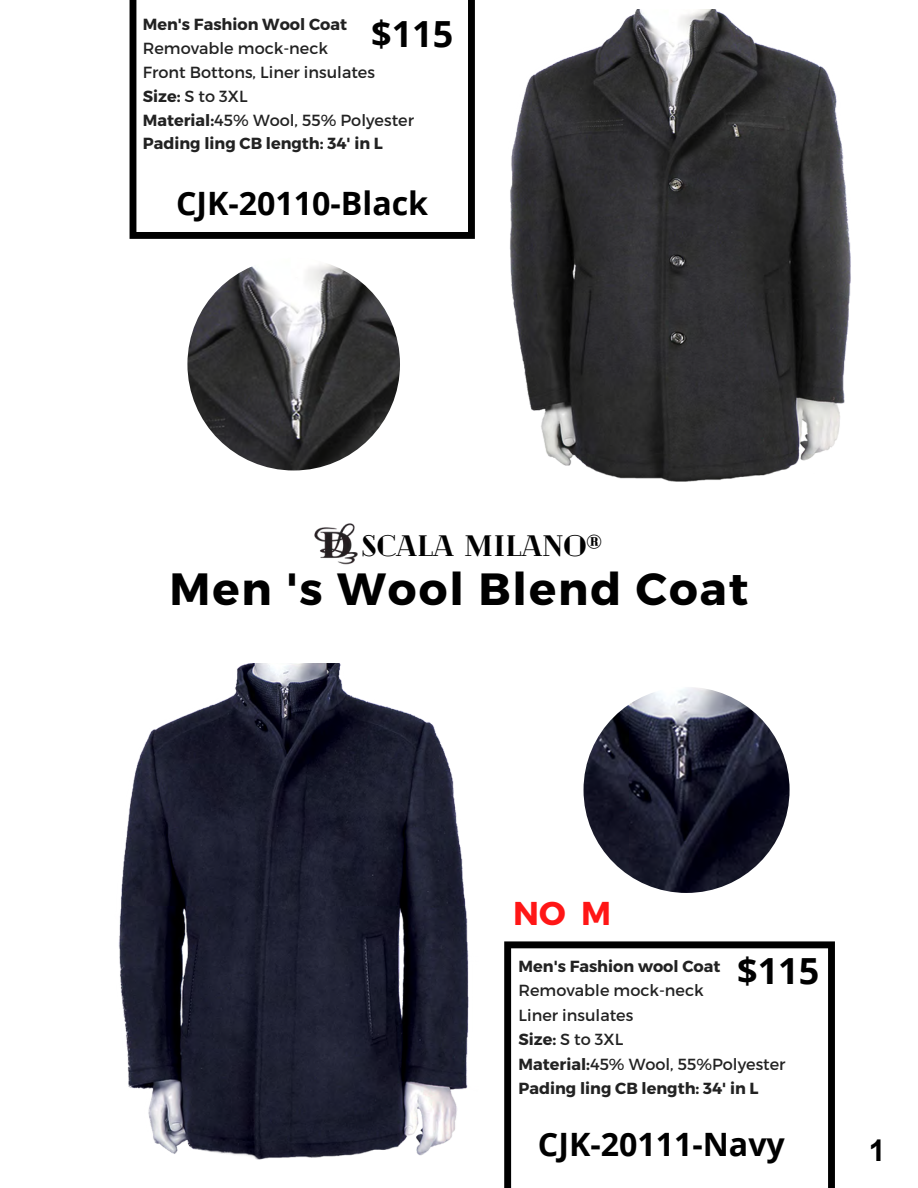
<style>
.page{position:relative;width:918px;height:1188px;background:#fff}
.page>*{position:absolute;margin:0;border:0;box-sizing:border-box;transform-origin:0 0}
.t1{font:700 45.15px "Montserrat";letter-spacing:.045em;color:#000}
.t2{font:700 36px "Open Sans";color:#000}
.t3{font:700 33px "Montserrat";color:#ff1616}
.t4{font:700 32.25px "Open Sans";color:#000}
.t5{font:700 30px "Arial";color:#000}
.t6{font:900 29.55px "Cheque";color:#000}
.t7{font:16.05px "Montserrat";color:#222}
.t8{font:700 16.05px "Montserrat";color:#222}
.s1{font-weight:700}
</style>
<div class="page">
<svg style="left:130px;top:0;width:345px;height:239px"></svg>
<img style="left:314px;top:523px;width:44px;height:42px">
<img style="left:119px;top:663px;width:350px;height:496px">
<img style="left:584px;top:687px;width:206px;height:206px;border-radius:50%">
<img style="left:510px;top:10px;width:341px;height:471px">
<img style="left:187px;top:258px;width:213px;height:212px;border-radius:50%">
<svg style="left:504px;top:941px;width:331px;height:247px"></svg>
<p class="t8" style="left:143px;top:14px;width:206px">Men's Fashion Wool Coat</p>
<p class="t7" style="left:143px;top:38px;width:187px">Removable mock-neck</p>
<p class="t7" style="left:143px;top:62px;width:234px">Front Bottons, Liner insulates</p>
<p class="t7" style="left:143px;top:86px;width:106px"><span class="s1">Size:</span> S to 3XL</p>
<p class="t7" style="left:143px;top:109px;width:273px"><span class="s1">Material:</span>45% Wool, 55% Polyester</p>
<p class="t8" style="left:143px;top:133px;width:242px">Pading ling CB length: 34' in L</p>
<p class="t4" style="left:176px;top:180px;width:254px">CJK-20110-Black</p>
<p class="t2" style="left:371px;top:8px;width:84px">$115</p>
<p class="t6" style="left:362px;top:527px;width:242px">SCALA MILANO®</p>
<p class="t1" style="left:169px;top:559px;width:581px">Men 's Wool Blend Coat</p>
<p class="t3" style="left:513px;top:891px;width:99px">NO M</p>
<p class="t2" style="left:737px;top:945px;width:84px">$115</p>
<p class="t8" style="left:519px;top:956px;width:203px">Men's Fashion wool Coat</p>
<p class="t7" style="left:519px;top:980px;width:187px">Removable mock-neck</p>
<p class="t7" style="left:519px;top:1005px;width:116px">Liner insulates</p>
<p class="t7" style="left:519px;top:1029px;width:106px"><span class="s1">Size:</span> S to 3XL</p>
<p class="t7" style="left:519px;top:1054px;width:269px"><span class="s1">Material:</span>45% Wool, 55%Polyester</p>
<p class="t8" style="left:519px;top:1078px;width:242px">Pading ling CB length: 34' in L</p>
<p class="t4" style="left:538px;top:1121px;width:249px">CJK-20111-Navy</p>
<h3 class="t5" style="left:869px;top:1129px;width:18px">1</h3>
</div>
